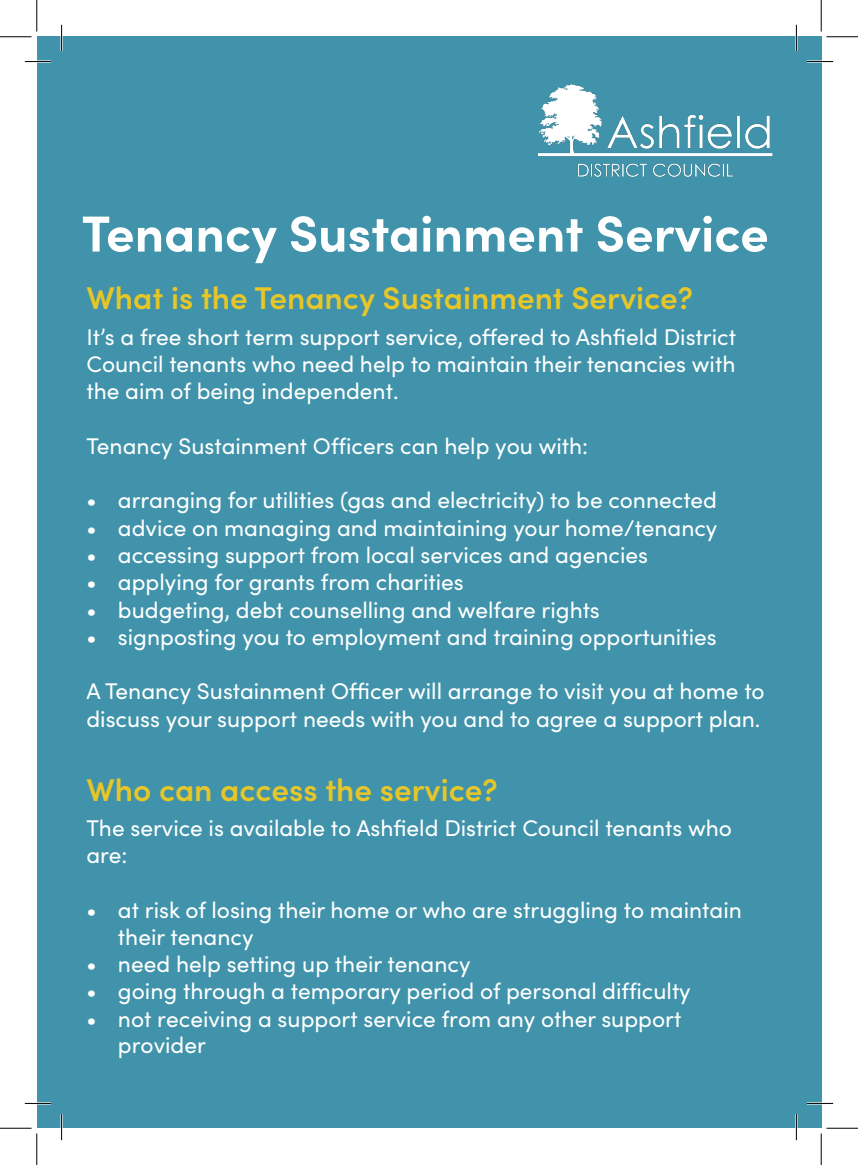
<style>
.page{position:relative;width:858px;height:1165px;background:#fff}
.page>*{position:absolute;margin:0;border:0;box-sizing:border-box;transform-origin:0 0}
.t1{font:700 50.75px "Sofia Pro";color:#fff}
.t2{font:600 31.5px "Sofia Pro";color:#e7c628}
.t3{font:22.75px/27.3px "Sofia Pro";color:#fff}
</style>
<div class="page">
<div style="left:37px;top:37px;width:784px;height:1091px;background:#4093aa"></div>
<img style="left:538px;top:85px;width:234px;height:92px">
<hr style="left:25px;top:60px;width:26px;height:3px;background:#fff">
<hr style="left:806px;top:60px;width:26px;height:3px;background:#fff">
<hr style="left:25px;top:1102px;width:26px;height:2px;background:#fff">
<hr style="left:806px;top:1102px;width:26px;height:2px;background:#fff">
<hr style="left:60px;top:25px;width:3px;height:26px;background:#fff">
<hr style="left:60px;top:1114px;width:3px;height:26px;background:#fff">
<hr style="left:795px;top:25px;width:2px;height:26px;background:#fff">
<hr style="left:795px;top:1114px;width:2px;height:26px;background:#fff">
<svg style="left:25px;top:61px;width:26px;height:1px"></svg>
<svg style="left:806px;top:61px;width:26px;height:1px"></svg>
<svg style="left:25px;top:1103px;width:26px;height:1px"></svg>
<svg style="left:806px;top:1103px;width:26px;height:1px"></svg>
<svg style="left:61px;top:25px;width:1px;height:26px"></svg>
<svg style="left:61px;top:1114px;width:1px;height:26px"></svg>
<svg style="left:795px;top:25px;width:1px;height:26px"></svg>
<svg style="left:795px;top:1114px;width:1px;height:26px"></svg>
<hr style="left:0;top:36px;width:32px;height:1px;background:#000">
<hr style="left:826px;top:36px;width:31px;height:1px;background:#000">
<hr style="left:0;top:1128px;width:32px;height:1px;background:#000">
<hr style="left:826px;top:1128px;width:31px;height:1px;background:#000">
<hr style="left:36px;top:0;width:1px;height:32px;background:#000">
<hr style="left:36px;top:1133px;width:1px;height:32px;background:#000">
<hr style="left:820px;top:0;width:1px;height:32px;background:#000">
<hr style="left:820px;top:1133px;width:1px;height:32px;background:#000">
<p class="t1" style="left:82px;top:195px;width:688px">Tenancy Sustainment Service</p>
<p class="t2" style="left:86px;top:274px;width:608px">What is the Tenancy Sustainment Service?</p>
<p class="t3" style="left:86px;top:322px;width:651px;text-align:justify">It’s a free short term support service, offered to Ashfield District Council tenants who need help to maintain their tenancies with the aim of being independent.</p>
<p class="t3" style="left:86px;top:431px;width:503px">Tenancy Sustainment Officers can help you with:</p>
<p class="t3" style="left:86px;top:485px;width:632px">• arranging for utilities (gas and electricity) to be connected</p>
<p class="t3" style="left:86px;top:513px;width:632px">• advice on managing and maintaining your home/tenancy</p>
<p class="t3" style="left:86px;top:540px;width:563px">• accessing support from local services and agencies</p>
<p class="t3" style="left:86px;top:567px;width:379px">• applying for grants from charities</p>
<p class="t3" style="left:86px;top:595px;width:514px">• budgeting, debt counselling and welfare rights</p>
<p class="t3" style="left:86px;top:622px;width:631px">• signposting you to employment and training opportunities</p>
<p class="t3" style="left:86px;top:677px;width:679px">A Tenancy Sustainment Officer will arrange to visit you at home to discuss your support needs with you and to agree a support plan.</p>
<p class="t2" style="left:86px;top:767px;width:412px">Who can access the service?</p>
<p class="t3" style="left:86px;top:813px;width:647px">The service is available to Ashfield District Council tenants who are:</p>
<p class="t3" style="left:118px;top:895px;width:625px;line-height:26.6px;text-indent:-32px">• at risk of losing their home or who are struggling to maintain their tenancy</p>
<p class="t3" style="left:86px;top:949px;width:385px">• need help setting up their tenancy</p>
<p class="t3" style="left:86px;top:976px;width:605px">• going through a temporary period of personal difficulty</p>
<p class="t3" style="left:118px;top:1004px;width:564px;line-height:26.6px;text-indent:-32px">• not receiving a support service from any other support provider</p>
</div>
